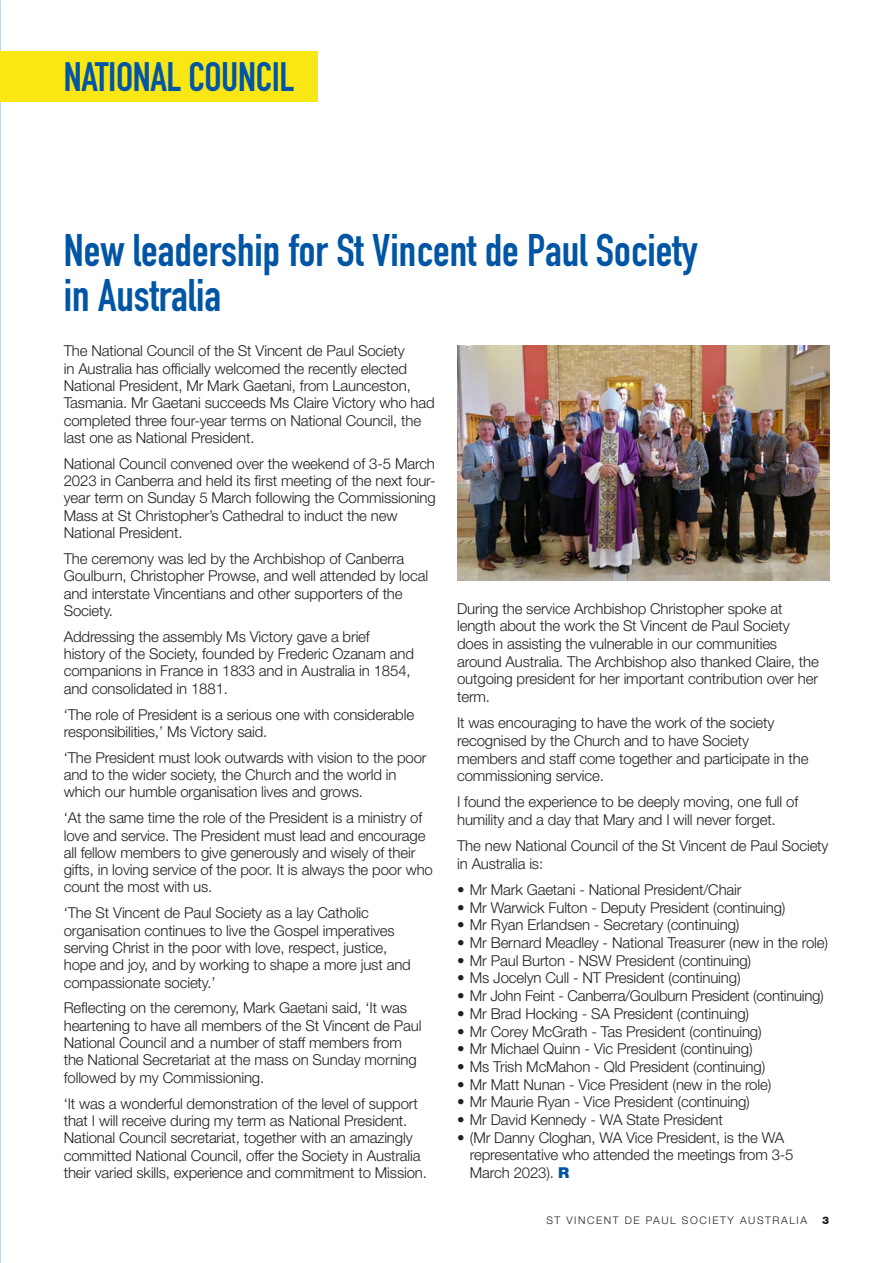
<style>
.page{position:relative;width:893px;height:1263px;background:#fff}
.page>*{position:absolute;margin:0;border:0;box-sizing:border-box;transform-origin:0 0}
.Headline_-_DIN_Bold{font:700 45px/45px "DIN Condensed";color:#0155a5}
.Page_header{font:700 40.5px "DIN Condensed";letter-spacing:-.01em;color:#0155a5}
.BODY-Helvetica{font:300 15px/17.4px "Helvetica Neue LT Std";letter-spacing:-.01em;color:#231f20}
.t1{font:300 10.5px "Helvetica Neue LT Std";letter-spacing:.15em;color:#231f20}
.t2{font:900 10.5px "Helvetica Neue LT Std";color:#231f20}
.s1{font-weight:900;color:#0155a5}
</style>
<div class="page">
<div style="left:0;top:51px;width:317px;height:51px;background:#f9e713"></div>
<img style="left:457px;top:345px;width:372px;height:235px">
<p class="Page_header" style="left:64px;top:49px;width:232px">NATIONAL COUNCIL</p>
<p class="Headline_-_DIN_Bold" style="left:64px;top:227px;width:635px">New leadership for St Vincent de Paul Society in Australia</p>
<p class="BODY-Helvetica" style="left:64px;top:342px;width:372px">The National Council of the St Vincent de Paul Society<br>in Australia has officially welcomed the recently elected National President, Mr Mark Gaetani, from Launceston, Tasmania. Mr Gaetani succeeds Ms Claire Victory who had completed three four-year terms on National Council, the last one as National President.</p>
<p class="BODY-Helvetica" style="left:64px;top:454px;width:374px">National Council convened over the weekend of 3-5 March 2023 in Canberra and held its first meeting of the next four&shy;year term on Sunday 5 March following the Commissioning Mass at St Christopher’s Cathedral to induct the new National President.</p>
<p class="BODY-Helvetica" style="left:64px;top:549px;width:366px">The ceremony was led by the Archbishop of Canberra Goulburn, Christopher Prowse, and well attended by local and interstate Vincentians and other supporters of the Society.</p>
<p class="BODY-Helvetica" style="left:64px;top:627px;width:352px">Addressing the assembly Ms Victory gave a brief history of the Society, founded by Frederic Ozanam and companions in France in 1833 and in Australia in 1854, and consolidated in 1881.</p>
<p class="BODY-Helvetica" style="left:64px;top:705px;width:352px">‘The role of President is a serious one with considerable responsibilities,’ Ms Victory said.</p>
<p class="BODY-Helvetica" style="left:64px;top:748px;width:364px">‘The President must look outwards with vision to the poor and to the wider society, the Church and the world in which our humble organisation lives and grows.</p>
<p class="BODY-Helvetica" style="left:64px;top:809px;width:371px">‘At the same time the role of the President is a ministry of love and service. The President must lead and encourage all fellow members to give generously and wisely of their gifts, in loving service of the poor. It is always the poor who count the most with us.</p>
<p class="BODY-Helvetica" style="left:64px;top:904px;width:349px">‘The St Vincent de Paul Society as a lay Catholic organisation continues to live the Gospel imperatives serving Christ in the poor with love, respect, justice, hope and joy, and by working to shape a more just and compassionate society.’</p>
<p class="BODY-Helvetica" style="left:64px;top:999px;width:359px">Reflecting on the ceremony, Mark Gaetani said, ‘It was heartening to have all members of the St Vincent de Paul National Council and a number of staff members from the National Secretariat at the mass on Sunday morning followed by my Commissioning.</p>
<p class="BODY-Helvetica" style="left:64px;top:1094px;width:365px">‘It was a wonderful demonstration of the level of support that I will receive during my term as National President.<br>National Council secretariat, together with an amazingly committed National Council, offer the Society in Australia their varied skills, experience and commitment to Mission.</p>
<p class="BODY-Helvetica" style="left:457px;top:599px;width:363px">During the service Archbishop Christopher spoke at length about the work the St Vincent de Paul Society does in assisting the vulnerable in our communities around Australia. The Archbishop also thanked Claire, the outgoing president for her important contribution over her term.</p>
<p class="BODY-Helvetica" style="left:457px;top:714px;width:353px">It was encouraging to have the work of the society recognised by the Church and to have Society members and staff come together and participate in the commissioning service.</p>
<p class="BODY-Helvetica" style="left:457px;top:793px;width:343px">I found the experience to be deeply moving, one full of humility and a day that Mary and I will never forget.</p>
<p class="BODY-Helvetica" style="left:457px;top:837px;width:373px">The new National Council of the St Vincent de Paul Society in Australia is:</p>
<p class="BODY-Helvetica" style="left:457px;top:881px;width:286px">• Mr Mark Gaetani - National President/Chair</p>
<p class="BODY-Helvetica" style="left:457px;top:898px;width:330px">• Mr Warwick Fulton - Deputy President (continuing)</p>
<p class="BODY-Helvetica" style="left:457px;top:916px;width:284px">• Mr Ryan Erlandsen - Secretary (continuing)</p>
<p class="BODY-Helvetica" style="left:457px;top:934px;width:372px">• Mr Bernard Meadley - National Treasurer (new in the role)</p>
<p class="BODY-Helvetica" style="left:457px;top:951px;width:296px">• Mr Paul Burton - NSW President (continuing)</p>
<p class="BODY-Helvetica" style="left:457px;top:969px;width:285px">• Ms Jocelyn Cull - NT President (continuing)</p>
<p class="BODY-Helvetica" style="left:457px;top:987px;width:368px">• Mr John Feint - Canberra/Goulburn President (continuing)</p>
<p class="BODY-Helvetica" style="left:457px;top:1004px;width:294px">• Mr Brad Hocking - SA President (continuing)</p>
<p class="BODY-Helvetica" style="left:457px;top:1022px;width:306px">• Mr Corey McGrath - Tas President (continuing)</p>
<p class="BODY-Helvetica" style="left:457px;top:1040px;width:297px">• Mr Michael Quinn - Vic President (continuing)</p>
<p class="BODY-Helvetica" style="left:457px;top:1057px;width:310px">• Ms Trish McMahon - Qld President (continuing)</p>
<p class="BODY-Helvetica" style="left:457px;top:1075px;width:316px">• Mr Matt Nunan - Vice President (new in the role)</p>
<p class="BODY-Helvetica" style="left:457px;top:1093px;width:294px">• Mr Maurie Ryan - Vice President (continuing)</p>
<p class="BODY-Helvetica" style="left:457px;top:1110px;width:267px">• Mr David Kennedy - WA State President</p>
<p class="BODY-Helvetica" style="left:470px;top:1128px;width:325px;text-indent:-13px">• (Mr Danny Cloghan, WA Vice President, is the WA representative who attended the meetings from 3-5<br>March 2023). <span class="s1">R</span></p>
<p class="t1" style="left:546px;top:1213px;width:262px">ST VINCENT DE PAUL SOCIETY AUSTRALIA</p>
<p class="t2" style="left:822px;top:1213px;width:9px">3</p>
</div>
